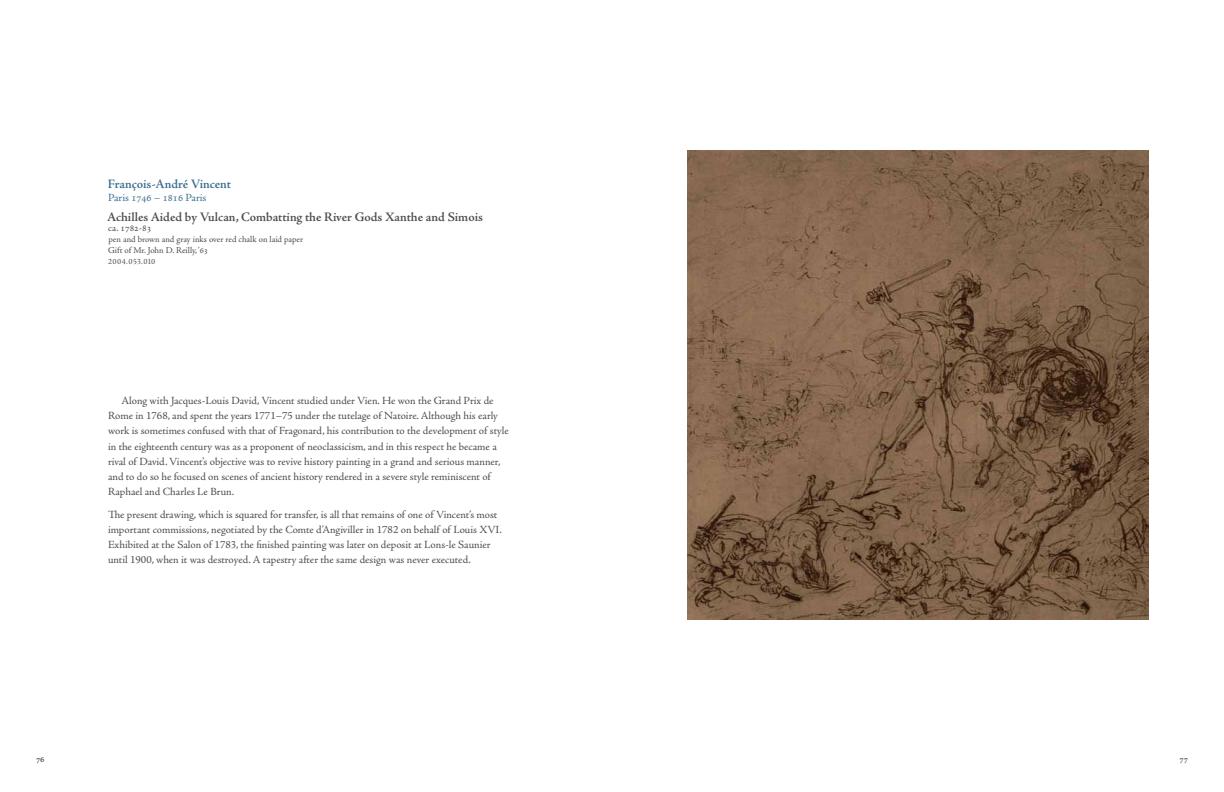
<style>
.page{position:relative;width:1224px;height:792px;background:#fff}
.page>*{position:absolute;margin:0;border:0;box-sizing:border-box;transform-origin:0 0}
.t1{font:600 13px "Adobe Jenson Pro";letter-spacing:-.005em;color:#4d4d4f}
.t2{font:600 13px "Adobe Jenson Pro";letter-spacing:-.005em;color:#3b6e8f}
.t3{font:11px/15.2px "Adobe Jenson Pro";letter-spacing:-.005em;color:#4d4d4f}
.t4{font:11px "Adobe Jenson Pro";color:#3b6e8f}
.t5{font:10px "Adobe Jenson Pro";color:#4d4d4f}
.t6{font:9px/11px "Adobe Jenson Pro";color:#4d4d4f}
.t7{font:600 9px "Adobe Jenson Pro";color:#4d4d4f}
.t8{font:8px "Adobe Jenson Pro";letter-spacing:.05em;color:#4d4d4f}
</style>
<div class="page">
<img style="left:687px;top:151px;width:462px;height:468px">
<p class="t2" style="left:108px;top:176px;width:125px">François-André Vincent</p>
<p class="t4" style="left:108px;top:191px;width:100px">Paris 1746 – 1816 Paris</p>
<p class="t1" style="left:107px;top:209px;width:377px">Achilles Aided by Vulcan, Combatting the River Gods Xanthe and Simois</p>
<p class="t5" style="left:108px;top:222px;width:45px">ca. 1782-83</p>
<p class="t6" style="left:108px;top:234px;width:197px">pen and brown and gray inks over red chalk on laid paper<br>Gift of Mr. John D. Reilly, ’63</p>
<p class="t8" style="left:108px;top:257px;width:49px">2004.053.010</p>
<p class="t3" style="left:108px;top:393px;width:402px;text-indent:13px">Along with Jacques-Louis David, Vincent studied under Vien. He won the Grand Prix de Rome in 1768, and spent the years 1771–75 under the tutelage of Natoire. Although his early work is sometimes confused with that of Fragonard, his contribution to the development of style in the eighteenth century was as a proponent of neoclassicism, and in this respect he became a rival of David. Vincent’s objective was to revive history painting in a grand and serious manner, and to do so he focused on scenes of ancient history rendered in a severe style reminiscent of Raphael and Charles Le Brun.</p>
<p class="t3" style="left:108px;top:507px;width:395px">The present drawing, which is squared for transfer, is all that remains of one of Vincent’s most important commissions, negotiated by the Comte d’Angiviller in 1782 on behalf of Louis XVI.<br>Exhibited at the Salon of 1783, the finished painting was later on deposit at Lons-le Saunier until 1900, when it was destroyed. A tapestry after the same design was never executed.</p>
<p class="t7" style="left:36px;top:755px;width:10px">76</p>
<p class="t7" style="left:1179px;top:755px;width:10px">77</p>
</div>
